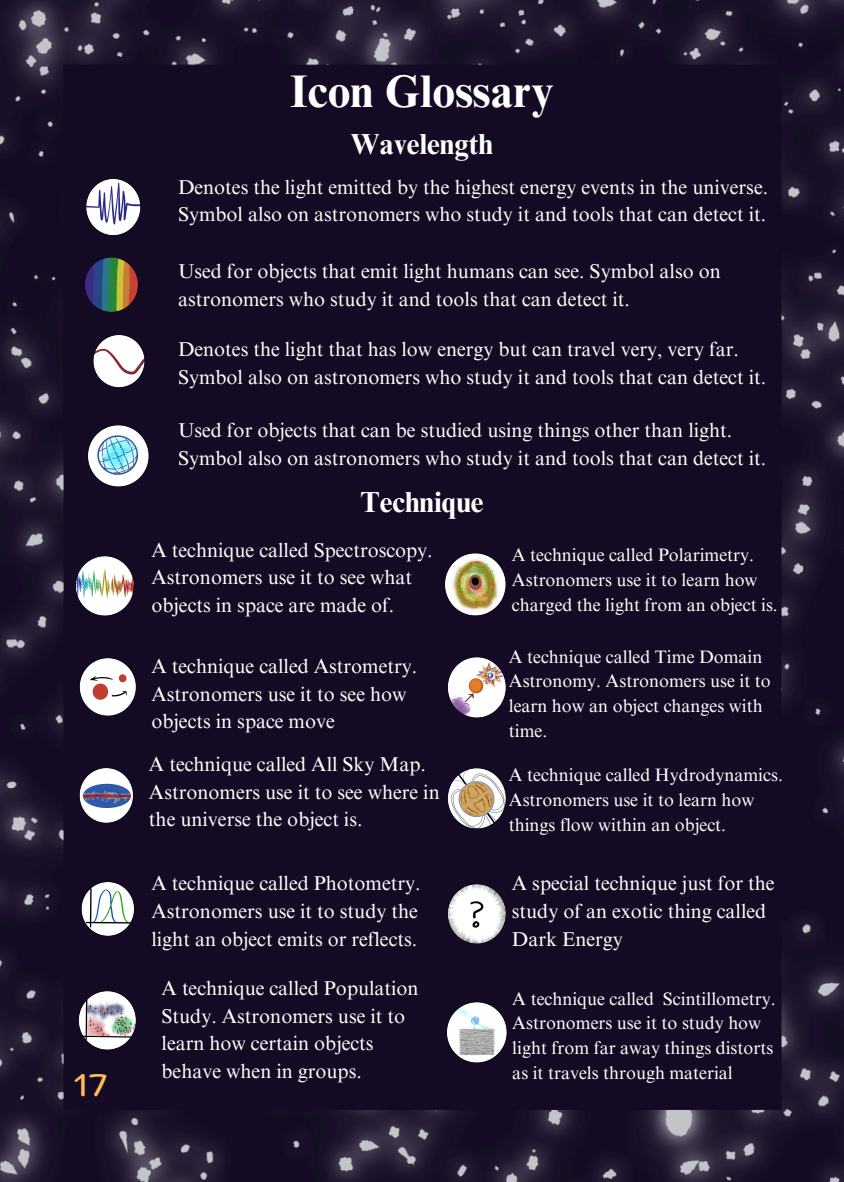
<style>
.page{position:relative;width:844px;height:1182px;background:#fff}
.page>*{position:absolute;margin:0;border:0;box-sizing:border-box;transform-origin:0 0}
.t1{font:700 45.7px "Times NRMT Pro";color:#fff}
.t2{font:31px "Mommi";color:#ffbd59}
.t3{font:700 29px "Times NRMT Pro";color:#fff}
.t4{font:20px/27.8px "Times NRMT Pro";color:#fff}
.t5{font:18px/24.8px "Times NRMT Pro";color:#fff}
</style>
<div class="page">
<img style="left:0;top:0;width:844px;height:1181px">
<img style="left:84px;top:177px;width:59px;height:59px">
<img style="left:82px;top:255px;width:59px;height:59px">
<img style="left:91px;top:333px;width:55px;height:55px">
<img style="left:86px;top:423px;width:65px;height:65px">
<img style="left:73px;top:554px;width:64px;height:64px">
<img style="left:77px;top:656px;width:61px;height:61px">
<img style="left:77px;top:766px;width:59px;height:58px">
<img style="left:80px;top:880px;width:57px;height:57px">
<img style="left:76px;top:989px;width:63px;height:62px">
<img style="left:443px;top:551px;width:66px;height:66px">
<img style="left:445px;top:655px;width:64px;height:64px">
<img style="left:445px;top:766px;width:64px;height:64px">
<img style="left:445px;top:882px;width:63px;height:63px">
<img style="left:445px;top:1000px;width:64px;height:64px">
<h2 class="t2" style="left:75px;top:1071px;width:34px">17</h2>
<h1 class="t1" style="left:290px;top:74px;width:265px">Icon Glossary</h1>
<h3 class="t3" style="left:351px;top:133px;width:144px">Wavelength</h3>
<p class="t4" style="left:178px;top:175px;width:592px">Denotes the light emitted by the highest energy events in the universe.<br>Symbol also on astronomers who study it and tools that can detect it.</p>
<p class="t4" style="left:178px;top:260px;width:544px">Used for objects that emit light humans can see. Symbol also on astronomers who study it and tools that can detect it.</p>
<h3 class="t4" style="left:178px;top:338px;width:590px">Denotes the light that has low energy but can travel very, very far.<br>Symbol also on astronomers who study it and tools that can detect it.</h3>
<h2 class="t4" style="left:178px;top:418px;width:590px">Used for objects that can be studied using things other than light.<br>Symbol also on astronomers who study it and tools that can detect it.</h2>
<p class="t3" style="left:360px;top:491px;width:125px">Technique</p>
<p class="t4" style="left:151px;top:538px;width:283px">A technique called Spectroscopy.<br>Astronomers use it to see what objects in space are made of.</p>
<p class="t5" style="left:512px;top:544px;width:267px">A technique called Polarimetry.<br>Astronomers use it to learn how charged the light from an object is.</p>
<h3 class="t5" style="left:509px;top:646px;width:263px">A technique called Time Domain<br>Astronomy. Astronomers use it to learn how an object changes with time.</h3>
<h3 class="t5" style="left:509px;top:765px;width:275px">A technique called Hydrodynamics.<br>Astronomers use it to learn how things flow within an object.</h3>
<p class="t4" style="left:151px;top:654px;width:267px">A technique called Astrometry.<br>Astronomers use it to see how objects in space move</p>
<p class="t4" style="left:149px;top:752px;width:292px">A technique called All Sky Map.<br>Astronomers use it to see where in the universe the object is.</p>
<p class="t4" style="left:151px;top:871px;width:271px">A technique called Photometry.<br>Astronomers use it to study the light an object emits or reflects.</p>
<h3 class="t4" style="left:162px;top:976px;width:259px">A technique called Population<br>Study. Astronomers use it to learn how certain objects behave when in groups.</h3>
<p class="t4" style="left:512px;top:871px;width:264px">A special technique just for the study of an exotic thing called<br>Dark Energy</p>
<p class="t5" style="left:512px;top:988px;width:265px">A technique called Scintillometry.<br>Astronomers use it to study how light from far away things distorts as it travels through material</p>
</div>
